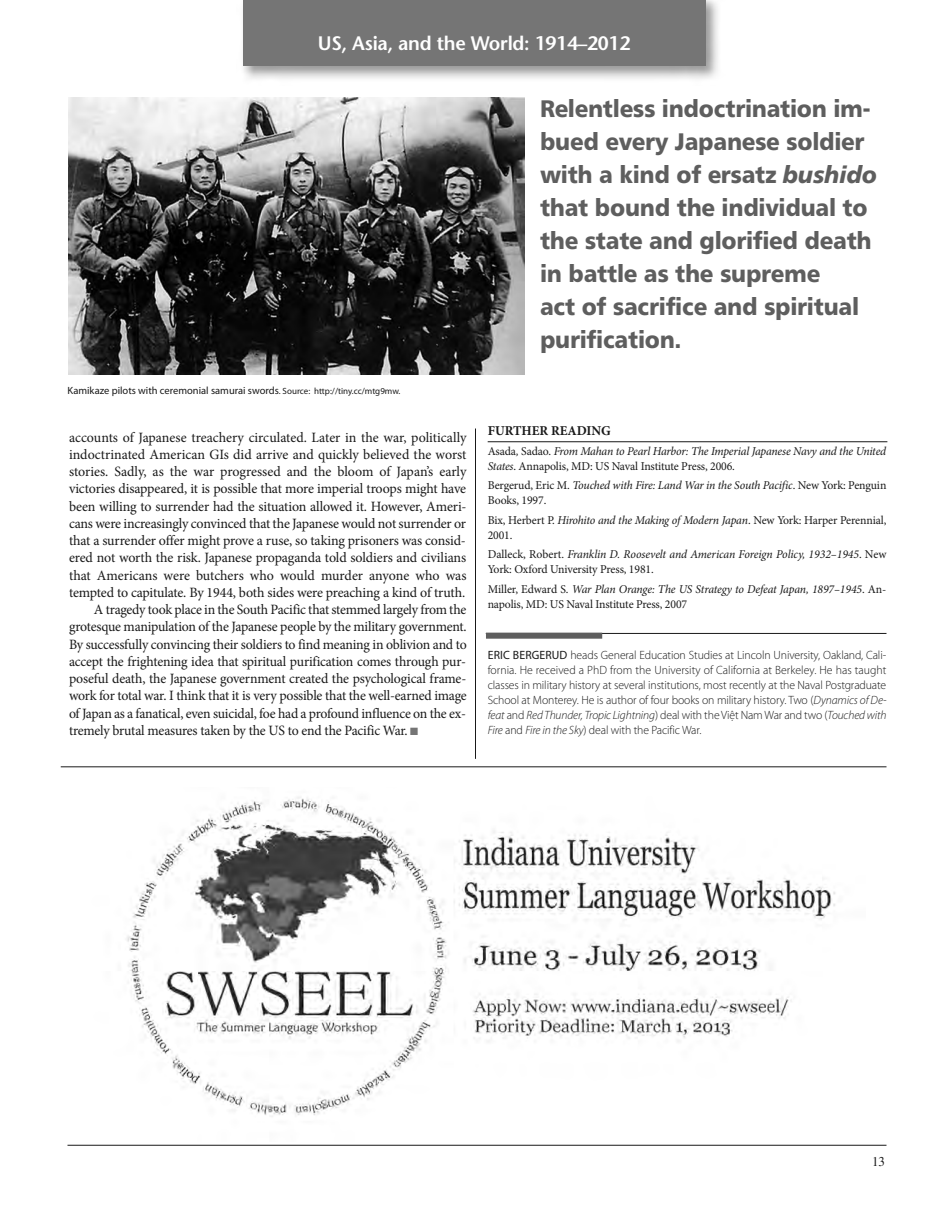
<style>
.page{position:relative;width:945px;height:1215px;background:#fff}
.page>*{position:absolute;margin:0;border:0;box-sizing:border-box;transform-origin:0 0}
.t1{font:24px/33px "Humanist 777 BT Black B";letter-spacing:-.015em;color:#5e5e5e;scale:.95 1}
.t2{font:600 19.5px "Stone Sans";letter-spacing:-.01em;color:#fff}
.t3{font:14.25px "Minion Pro";letter-spacing:-.01em;color:#191919}
.t4{font:700 13.5px "Minion Pro";color:#191919}
.t5{font:13.5px "EAA Times";color:#191919;scale:.95 1}
.t6{font:300 12px/15px "Myriad Pro";letter-spacing:-.01em;color:#191919;text-align:justify}
.t7{font:12px/15px "Minion Pro";letter-spacing:-.01em;color:#191919}
.t8{font:italic 12px/15px "Minion Pro";letter-spacing:-.015em;color:#191919}
.t9{font:10.5px "Myriad Pro";color:#191919}
.s1{font-size:9px}
.s2{color:#757575}
.s3{font-family:"Humanist 777 BT Black Italic B"}
.s4{font-style:normal}
.s5{font-style:italic}
.s6{font-weight:400}
</style>
<div class="page">
<hr style="left:475px;top:429px;width:1px;height:330px;background:#191919">
<hr style="left:68px;top:1145px;width:818px;height:1px;background:#191919">
<img style="left:242px;top:0;width:476px;height:79px">
<div style="left:243px;top:0;width:462px;height:66px;background:#757575"></div>
<img style="left:68px;top:97px;width:456px;height:278px">
<img style="left:127px;top:797px;width:709px;height:320px">
<hr style="left:61px;top:766px;width:825px;height:1px;background:#191919">
<hr style="left:486px;top:633px;width:400px;height:1px;background:#191919">
<div style="left:486px;top:633px;width:116px;height:6px;background:#5e5e5e"></div>
<hr style="left:488px;top:441px;width:399px;height:1px;background:#191919">
<h2 class="t2" style="left:318px;top:35px;width:314px">US, Asia, and the World: 1914–2012</h2>
<p class="t9" style="left:68px;top:387px;width:334px">Kamikaze pilots with ceremonial samurai swords<span class="s1">. Source: http://tiny.cc/mtg9mw.</span></p>
<p class="t3" style="left:69px;top:432px;width:399px">accounts of Japanese treachery circulated. Later in the war, politically</p>
<p class="t3" style="left:69px;top:449px;width:399px">indoctrinated American GIs did arrive and quickly believed the worst</p>
<p class="t3" style="left:69px;top:466px;width:399px">stories. Sadly, as the war progressed and the bloom of Japan’s early</p>
<p class="t3" style="left:69px;top:483px;width:399px">victories disappeared, it is possible that more imperial troops might have</p>
<p class="t3" style="left:69px;top:501px;width:399px">been willing to surrender had the situation allowed it. However, Ameri-</p>
<p class="t3" style="left:69px;top:518px;width:399px">cans were increasingly convinced that the Japanese would not surrender or</p>
<p class="t3" style="left:69px;top:535px;width:398px">that a surrender offer might prove a ruse, so taking prisoners was consid-</p>
<p class="t3" style="left:69px;top:552px;width:399px">ered not worth the risk. Japanese propaganda told soldiers and civilians</p>
<p class="t3" style="left:69px;top:570px;width:399px">that Americans were butchers who would murder anyone who was</p>
<p class="t3" style="left:69px;top:587px;width:398px">tempted to capitulate. By 1944, both sides were preaching a kind of truth.</p>
<p class="t3" style="left:94px;top:604px;width:374px">A tragedy took place in the South Pacific that stemmed largely from the</p>
<p class="t3" style="left:69px;top:621px;width:399px">grotesque manipulation of the Japanese people by the military government.</p>
<p class="t3" style="left:69px;top:639px;width:399px">By successfully convincing their soldiers to find meaning in oblivion and to</p>
<p class="t3" style="left:69px;top:656px;width:398px">accept the frightening idea that spiritual purification comes through pur-</p>
<p class="t3" style="left:69px;top:673px;width:399px">poseful death, the Japanese government created the psychological frame-</p>
<p class="t3" style="left:69px;top:690px;width:399px">work for total war. I think that it is very possible that the well-earned image</p>
<p class="t3" style="left:69px;top:708px;width:398px">of Japan as a fanatical, even suicidal, foe had a profound influence on the ex-</p>
<p class="t3" style="left:69px;top:725px;width:351px">tremely brutal measures taken by the US to end the Pacific War. <span class="s2">■</span></p>
<h1 class="t1" style="left:540px;top:94px;width:357px">Relentless indoctrination im&shy;bued every Japanese soldier with a kind of ersatz <span class="s3">bushido </span>that bound the individual to the state and glorified death in battle as the supreme<br>act of sacrifice and spiritual purification.</h1>
<p class="t4" style="left:488px;top:426px;width:125px">FURTHER READING</p>
<p class="t8" style="left:488px;top:444px;width:400px"><span class="s4">Asada</span>, <span class="s4">Sadao.</span> From Mahan to Pearl Harbor: The Imperial Japanese Navy and the United<br>States<span class="s4">. Annapolis, MD: US Naval Institute Press, 2006.</span></p>
<p class="t7" style="left:488px;top:479px;width:400px">Bergerud, Eric M. <span class="s5">Touched with Fire: Land War in the South Pacific</span>. New York: Penguin<br>Books, 1997.</p>
<p class="t7" style="left:488px;top:513px;width:400px">Bix, Herbert P. <span class="s5">Hirohito and the Making of Modern Japan</span>. New York: Harper Perennial,<br>2001.</p>
<p class="t8" style="left:488px;top:548px;width:400px"><span class="s4">Dalleck, Robert.</span> Franklin D. Roosevelt and American Foreign Policy, 1932–1945<span class="s4">. New<br>York: Oxford University Press, 1981.</span></p>
<p class="t7" style="left:488px;top:582px;width:400px">Miller, Edward S. <span class="s5">War Plan Orange: The US Strategy to Defeat Japan, 1897–1945</span>. An&shy;napolis, MD: US Naval Institute Press, 2007</p>
<p class="t6" style="left:488px;top:648px;width:400px"><span class="s6">eRiC BeRgeRuD</span> heads General Education Studies at Lincoln University, Oakland, Cali&shy;fornia. He received a PhD from the University of California at Berkeley. He has taught classes in military history at several institutions, most recently at the Naval Postgraduate School at Monterey. He is author of four books on military history. Two (<span class="s5">Dynamics of De&shy;feat</span> and <span class="s5">Red Thunder, Tropic Lightning</span>) deal with the Việt Nam War and two (<span class="s5">Touched with Fire</span> and <span class="s5">Fire in the Sky</span>) deal with the Pacific War.</p>
<p class="t5" style="left:872px;top:1156px;width:15px">13</p>
</div>
